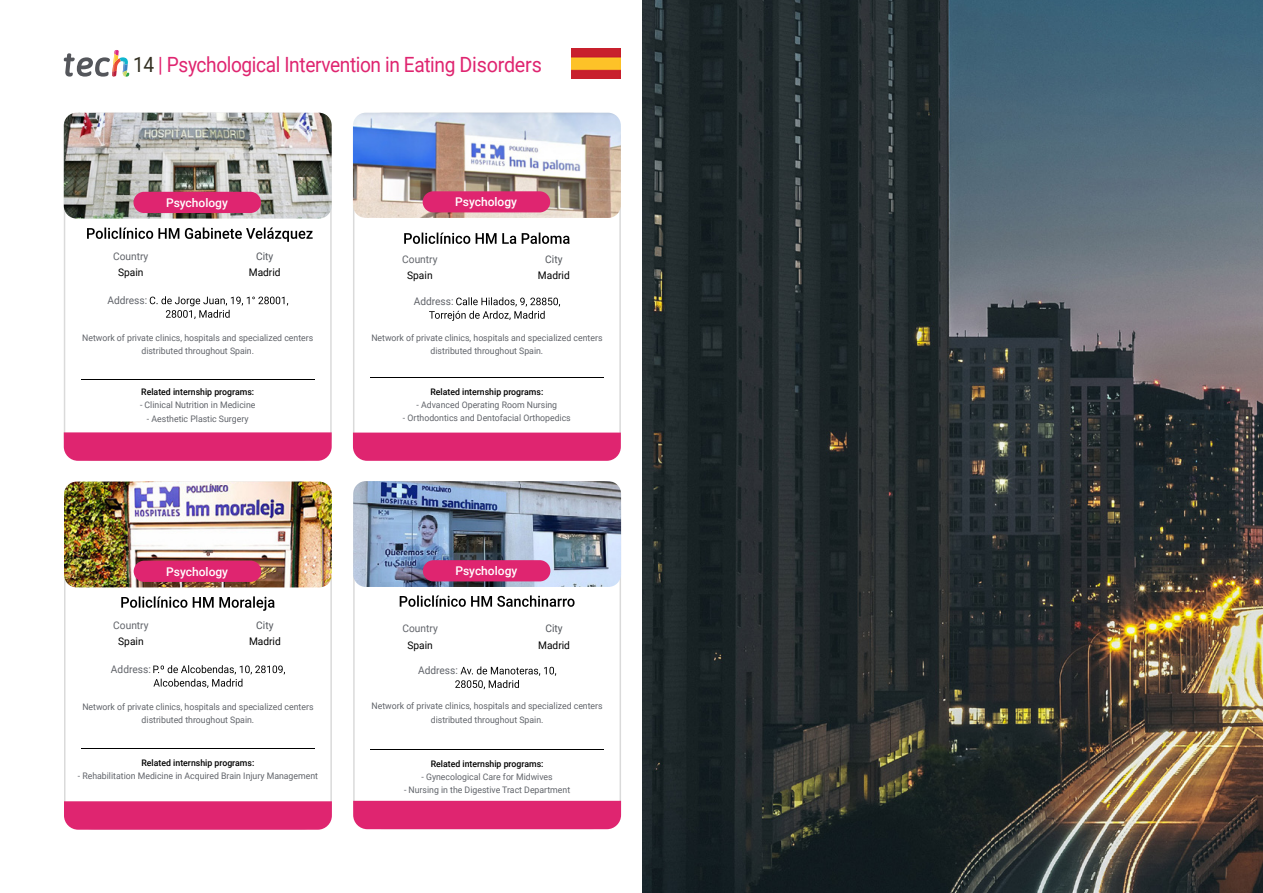
<style>
.page{position:relative;width:1263px;height:893px;background:#fff}
.page>*{position:absolute;margin:0;border:0;box-sizing:border-box;transform-origin:0 0}
.t1{font:21px "Roboto";letter-spacing:-.02em;color:#df2570;scale:.91 1}
.t2{font:500 12px "Roboto";color:#fff}
.t3{font:10.5px "Roboto";color:#61646a}
.t4{font:10.5px "Roboto";color:#000}
.t5{font:10.5px "Roboto";color:#52555b}
.t6{font:9px/13.5px "Roboto";color:#61646a;text-align:center}
.t7{font:500 9px "Roboto";color:#000}
.s1{color:#312e20}
.s2{color:#e12470}
</style>
<div class="page">
<svg style="left:64px;top:50px;width:65px;height:27px"></svg>
<img style="left:642px;top:0;width:621px;height:893px">
<svg style="left:64px;top:481px;width:268px;height:320px"></svg>
<img style="left:64px;top:482px;width:268px;height:105px">
<div style="left:134px;top:561px;width:127px;height:21px;background:#df2570;border-radius:11px"></div>
<svg style="left:64px;top:801px;width:268px;height:29px;background:#df2b74"></svg>
<hr style="left:81px;top:748px;width:234px;height:1px;background:#000">
<svg style="left:121px;top:596px;width:154px;height:15px"></svg>
<svg style="left:153px;top:665px;width:132px;height:23px"></svg>
<svg style="left:353px;top:498px;width:269px;height:332px"></svg>
<img style="left:353px;top:481px;width:268px;height:106px">
<div style="left:423px;top:560px;width:127px;height:21px;background:#df2570;border-radius:11px"></div>
<div style="left:353px;top:801px;width:268px;height:28px;background:#df2570"></div>
<hr style="left:370px;top:749px;width:234px;height:1px;background:#000">
<svg style="left:400px;top:595px;width:174px;height:12px"></svg>
<svg style="left:455px;top:666px;width:101px;height:23px"></svg>
<img style="left:571px;top:48px;width:50px;height:31px">
<svg style="left:63px;top:112px;width:269px;height:337px"></svg>
<img style="left:64px;top:113px;width:268px;height:106px">
<div style="left:133px;top:192px;width:128px;height:21px;background:#df2570;border-radius:11px"></div>
<svg style="left:64px;top:432px;width:268px;height:29px;background:#df2b74"></svg>
<hr style="left:81px;top:379px;width:234px;height:1px;background:#000">
<svg style="left:87px;top:227px;width:226px;height:15px"></svg>
<svg style="left:150px;top:296px;width:138px;height:23px"></svg>
<svg style="left:352px;top:112px;width:269px;height:324px"></svg>
<img style="left:353px;top:113px;width:268px;height:105px">
<div style="left:423px;top:191px;width:127px;height:21px;background:#df2570;border-radius:11px"></div>
<div style="left:353px;top:433px;width:268px;height:28px;background:#df2570"></div>
<hr style="left:370px;top:377px;width:234px;height:1px;background:#000">
<svg style="left:404px;top:233px;width:166px;height:11px"></svg>
<svg style="left:429px;top:297px;width:131px;height:24px"></svg>
<h1 class="t1" style="left:133px;top:49px;width:451px"><span class="s1">14</span> <span class="s2">|</span> Psychological Intervention in Eating Disorders</h1>
<h2 class="t2" style="left:166px;top:194px;width:63px">Psychology</h2>
<h2 class="t2" style="left:455px;top:194px;width:63px">Psychology</h2>
<p class="t3" style="left:113px;top:249px;width:37px">Country</p>
<p class="t4" style="left:118px;top:265px;width:27px">Spain</p>
<p class="t5" style="left:256px;top:249px;width:19px">City</p>
<p class="t4" style="left:249px;top:265px;width:33px">Madrid</p>
<p class="t3" style="left:402px;top:252px;width:37px">Country</p>
<p class="t4" style="left:407px;top:268px;width:27px">Spain</p>
<p class="t5" style="left:545px;top:252px;width:19px">City</p>
<p class="t4" style="left:538px;top:268px;width:33px">Madrid</p>
<p class="t3" style="left:107px;top:293px;width:41px">Address:</p>
<p class="t6" style="left:82px;top:331px;width:233px">Network of private clinics, hospitals and specialized centers distributed throughout Spain.</p>
<p class="t7" style="left:141px;top:386px;width:114px">Related internship programs:</p>
<p class="t6" style="left:140px;top:398px;width:117px">- Clinical Nutrition in Medicine</p>
<p class="t6" style="left:147px;top:411px;width:103px">- Aesthetic Plastic Surgery</p>
<p class="t3" style="left:414px;top:294px;width:41px">Address:</p>
<p class="t6" style="left:371px;top:330px;width:233px">Network of private clinics, hospitals and specialized centers distributed throughout Spain.</p>
<p class="t7" style="left:430px;top:385px;width:114px">Related internship programs:</p>
<p class="t6" style="left:417px;top:398px;width:142px">- Advanced Operating Room Nursing</p>
<p class="t6" style="left:403px;top:411px;width:169px">- Orthodontics and Dentofacial Orthopedics</p>
<h2 class="t2" style="left:166px;top:563px;width:63px">Psychology</h2>
<h2 class="t2" style="left:455px;top:563px;width:63px">Psychology</h2>
<p class="t3" style="left:113px;top:618px;width:37px">Country</p>
<p class="t4" style="left:118px;top:634px;width:27px">Spain</p>
<p class="t5" style="left:256px;top:618px;width:19px">City</p>
<p class="t4" style="left:249px;top:634px;width:33px">Madrid</p>
<p class="t3" style="left:402px;top:621px;width:37px">Country</p>
<p class="t4" style="left:407px;top:638px;width:27px">Spain</p>
<p class="t5" style="left:545px;top:621px;width:19px">City</p>
<p class="t4" style="left:538px;top:638px;width:33px">Madrid</p>
<p class="t3" style="left:111px;top:662px;width:41px">Address:</p>
<p class="t6" style="left:82px;top:699px;width:233px">Network of private clinics, hospitals and specialized centers distributed throughout Spain.</p>
<p class="t7" style="left:141px;top:757px;width:114px">Related internship programs:</p>
<p class="t6" style="left:78px;top:769px;width:242px">- Rehabilitation Medicine in Acquired Brain Injury Management</p>
<p class="t3" style="left:418px;top:663px;width:41px">Address:</p>
<p class="t6" style="left:372px;top:699px;width:233px">Network of private clinics, hospitals and specialized centers distributed throughout Spain.</p>
<p class="t7" style="left:431px;top:757px;width:114px">Related internship programs:</p>
<p class="t6" style="left:421px;top:770px;width:133px">- Gynecological Care for Midwives</p>
<p class="t6" style="left:404px;top:783px;width:168px">- Nursing in the Digestive Tract Department</p>
</div>
